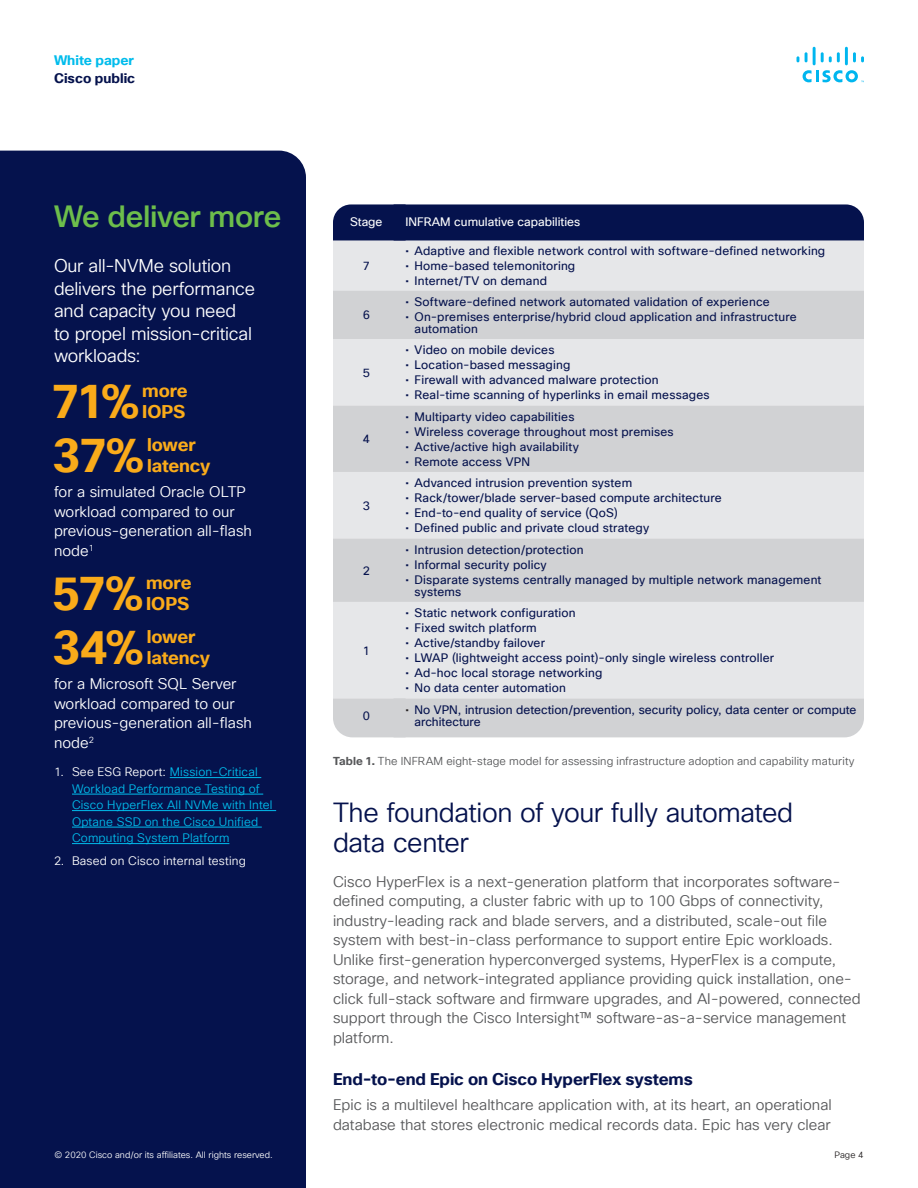
<style>
.page{position:relative;width:918px;height:1188px;background:#fff}
.page>*{position:absolute;margin:0;border:0;box-sizing:border-box;transform-origin:0 0}
.Intro{font:700 47.1px "Cisco Sans TT";letter-spacing:-.045em;color:#faab1a}
.Sidebar_Heading_Gree{font:500 30px "Cisco Sans TT";letter-spacing:-.015em;color:#6dbe4b}
.Subhead2_Midnight{font:27px/30px "Cisco Sans TT Light";letter-spacing:-.015em;color:#05124d}
.Intro-2{font:18px/22.5px "Cisco Sans TT Light";letter-spacing:-.01em;color:#fff}
.Intro-3{font:700 18px/21px "Cisco Sans TT";letter-spacing:-.005em;color:#faab1a}
.Subhead3_Midnight{font:700 16.5px "Cisco Sans TT";letter-spacing:-.005em;color:#05124d}
.Body{font:15px/19.5px "Cisco Sans TT Light";color:#57585a}
.Body_White{font:15px/19.5px "Cisco Sans TT Light";color:#fff}
.t1{font:700 13.5px "Cisco Sans TT";color:#05124d}
.t2{font:700 13.5px "Cisco Sans TT";color:#01bcec}
.Table_Body_Lower_Lef{font:12px/12px "Cisco Sans TT";letter-spacing:.015em;color:#05124d}
.t3{font:12px/16.5px "Cisco Sans TT Light";letter-spacing:.015em;color:#01bcec}
.Table_Head_White_Upp{font:12px "Cisco Sans TT";color:#fff}
.t4{font:12px "Cisco Sans TT Light";letter-spacing:.015em;color:#fff}
.Table_body{font:12px "Cisco Sans TT";color:#05124d}
.t5{font:11.25px "Cisco Sans TT Light";letter-spacing:.01em;color:#57585a}
.t6{font:9px "Cisco Sans TT Light";color:#fff}
.t7{font:9px "Cisco Sans TT Light";color:#231f20}
.s1{color:#fff}
.s2{color:#231f20}
.s3{font-family:"Cisco Sans TT";font-weight:700}
</style>
<div class="page">
<svg style="left:797px;top:56px;width:2px;height:6px"></svg>
<svg style="left:805px;top:52px;width:3px;height:10px"></svg>
<hr style="left:813px;top:47px;width:3px;height:18px;background:#00b6ef">
<svg style="left:821px;top:52px;width:19px;height:10px"></svg>
<hr style="left:845px;top:47px;width:3px;height:18px;background:#00b6ef">
<svg style="left:853px;top:52px;width:11px;height:10px"></svg>
<svg style="left:803px;top:70px;width:61px;height:12px"></svg>
<div style="left:0;top:151px;width:306px;height:1037px;background:#05124d"></div>
<hr style="left:170px;top:777px;width:91px;height:1px;background:#01bcec">
<hr style="left:72px;top:794px;width:191px;height:1px;background:#01bcec">
<hr style="left:72px;top:810px;width:204px;height:1px;background:#01bcec">
<hr style="left:72px;top:827px;width:190px;height:1px;background:#01bcec">
<hr style="left:72px;top:843px;width:157px;height:1px;background:#01bcec">
<div style="left:333px;top:240px;width:531px;height:458px;background:#e6e7e9"></div>
<svg style="left:333px;top:291px;width:531px;height:311px;background:#dadbdd"></svg>
<div style="left:333px;top:204px;width:531px;height:36px;background:#05124d"></div>
<div style="left:333px;top:698px;width:531px;height:39px;background:#d1d2d4"></div>
<p class="t2" style="left:54px;top:51px;width:82px">White paper</p>
<p class="t1" style="left:54px;top:69px;width:83px">Cisco public</p>
<p class="Sidebar_Heading_Gree" style="left:54px;top:197px;width:229px">We deliver more</p>
<p class="Intro-2" style="left:54px;top:255px;width:203px">Our all-NVMe solution delivers the performance and capacity you need to propel mission-critical workloads:</p>
<p class="Intro" style="left:51px;top:370px;width:89px">71%</p>
<p class="Intro-3" style="left:142px;top:380px;width:47px">more<br>IOPS</p>
<p class="Intro" style="left:52px;top:424px;width:93px">37%</p>
<p class="Intro-3" style="left:147px;top:434px;width:65px">lower latency</p>
<p class="Body_White" style="left:54px;top:483px;width:199px">for a simulated Oracle OLTP workload compared to our previous-generation all-flash node<sup>1</sup></p>
<p class="Intro" style="left:52px;top:562px;width:93px">57%</p>
<p class="Intro-3" style="left:146px;top:572px;width:47px">more<br>IOPS</p>
<p class="Intro" style="left:52px;top:616px;width:93px">34%</p>
<p class="Intro-3" style="left:147px;top:626px;width:65px">lower latency</p>
<p class="Body_White" style="left:54px;top:675px;width:199px">for a Microsoft SQL Server workload compared to our previous-generation all-flash node<sup>2</sup></p>
<p class="t3" style="left:72px;top:764px;width:202px;text-indent:-18px"><span class="s1">1. See ESG Report:</span> Mission-Critical<br>Workload Performance Testing of<br>Cisco HyperFlex All NVMe with Intel<br>Optane SSD on the Cisco Unified<br>Computing System Platform</p>
<p class="t4" style="left:54px;top:853px;width:193px">2. Based on Cisco internal testing</p>
<p class="Table_Head_White_Upp" style="left:350px;top:214px;width:34px">Stage</p>
<p class="Table_Head_White_Upp" style="left:406px;top:214px;width:176px">INFRAM cumulative capabilities</p>
<p class="Table_body" style="left:363px;top:258px;width:9px">7</p>
<p class="Table_Body_Lower_Lef" style="left:406px;top:245px;width:421px">• Adaptive and flexible network control with software-defined networking</p>
<p class="Table_Body_Lower_Lef" style="left:406px;top:260px;width:171px">• Home-based telemonitoring</p>
<p class="Table_Body_Lower_Lef" style="left:406px;top:275px;width:143px">• Internet/TV on demand</p>
<p class="Table_body" style="left:363px;top:307px;width:9px">6</p>
<p class="Table_body" style="left:363px;top:365px;width:9px">5</p>
<p class="Table_body" style="left:363px;top:431px;width:9px">4</p>
<p class="Table_body" style="left:363px;top:498px;width:9px">3</p>
<p class="Table_body" style="left:363px;top:563px;width:9px">2</p>
<p class="Table_body" style="left:363px;top:643px;width:9px">1</p>
<p class="Table_Body_Lower_Lef" style="left:406px;top:296px;width:366px">• Software-defined network automated validation of experience</p>
<p class="Table_Body_Lower_Lef" style="left:415px;top:311px;width:384px;text-indent:-9px">• On-premises enterprise/hybrid cloud application and infrastructure automation</p>
<p class="Table_Body_Lower_Lef" style="left:406px;top:345px;width:150px">• Video on mobile devices</p>
<p class="Table_Body_Lower_Lef" style="left:406px;top:360px;width:166px">• Location-based messaging</p>
<p class="Table_Body_Lower_Lef" style="left:406px;top:375px;width:254px">• Firewall with advanced malware protection</p>
<p class="Table_Body_Lower_Lef" style="left:406px;top:390px;width:306px">• Real-time scanning of hyperlinks in email messages</p>
<p class="Table_Body_Lower_Lef" style="left:406px;top:411px;width:170px">• Multiparty video capabilities</p>
<p class="Table_Body_Lower_Lef" style="left:406px;top:426px;width:270px">• Wireless coverage throughout most premises</p>
<p class="Table_Body_Lower_Lef" style="left:406px;top:441px;width:175px">• Active/active high availability</p>
<p class="Table_Body_Lower_Lef" style="left:406px;top:456px;width:126px">• Remote access VPN</p>
<p class="Table_Body_Lower_Lef" style="left:406px;top:478px;width:228px">• Advanced intrusion prevention system</p>
<p class="Table_Body_Lower_Lef" style="left:406px;top:493px;width:318px">• Rack/tower/blade server-based compute architecture</p>
<p class="Table_Body_Lower_Lef" style="left:406px;top:508px;width:214px">• End-to-end quality of service (QoS)</p>
<p class="Table_Body_Lower_Lef" style="left:406px;top:523px;width:245px">• Defined public and private cloud strategy</p>
<p class="Table_Body_Lower_Lef" style="left:406px;top:544px;width:180px">• Intrusion detection/protection</p>
<p class="Table_Body_Lower_Lef" style="left:406px;top:559px;width:143px">• Informal security policy</p>
<p class="Table_Body_Lower_Lef" style="left:415px;top:574px;width:408px;text-indent:-9px">• Disparate systems centrally managed by multiple network management systems</p>
<p class="Table_Body_Lower_Lef" style="left:406px;top:608px;width:171px">• Static network configuration</p>
<p class="Table_Body_Lower_Lef" style="left:406px;top:623px;width:133px">• Fixed switch platform</p>
<p class="Table_Body_Lower_Lef" style="left:406px;top:638px;width:141px">• Active/standby failover</p>
<p class="Table_Body_Lower_Lef" style="left:406px;top:653px;width:370px">• LWAP (lightweight access point)-only single wireless controller</p>
<p class="Table_Body_Lower_Lef" style="left:406px;top:668px;width:198px">• Ad-hoc local storage networking</p>
<p class="Table_Body_Lower_Lef" style="left:406px;top:683px;width:162px">• No data center automation</p>
<p class="Table_Body_Lower_Lef" style="left:363px;top:710px;width:9px">0</p>
<p class="Table_Body_Lower_Lef" style="left:415px;top:704px;width:443px;text-indent:-9px"><span class="s2">•</span> No VPN, intrusion detection/prevention, security policy, data center or compute architecture</p>
<p class="t5" style="left:333px;top:754px;width:523px"><span class="s3">Table 1.</span> The INFRAM eight-stage model for assessing infrastructure adoption and capability maturity</p>
<p class="Subhead2_Midnight" style="left:333px;top:799px;width:462px">The foundation of your fully automated data center</p>
<p class="Body" style="left:333px;top:872px;width:529px">Cisco HyperFlex is a next-generation platform that incorporates software&shy;defined computing, a cluster fabric with up to 100 Gbps of connectivity, industry-leading rack and blade servers, and a distributed, scale-out file system with best-in-class performance to support entire Epic workloads.<br>Unlike first-generation hyperconverged systems, HyperFlex is a compute, storage, and network-integrated appliance providing quick installation, one&shy;click full-stack software and firmware upgrades, and AI-powered, connected support through the Cisco Intersight™ software-as-a-service management platform.</p>
<p class="Subhead3_Midnight" style="left:333px;top:1068px;width:361px">End-to-end Epic on Cisco HyperFlex systems</p>
<p class="Body" style="left:333px;top:1096px;width:500px">Epic is a multilevel healthcare application with, at its heart, an operational database that stores electronic medical records data. Epic has very clear</p>
<p class="t6" style="left:54px;top:1149px;width:220px">© 2020 Cisco and/or its affiliates. All rights reserved.</p>
<p class="t7" style="left:835px;top:1149px;width:31px">Page 4</p>
</div>
